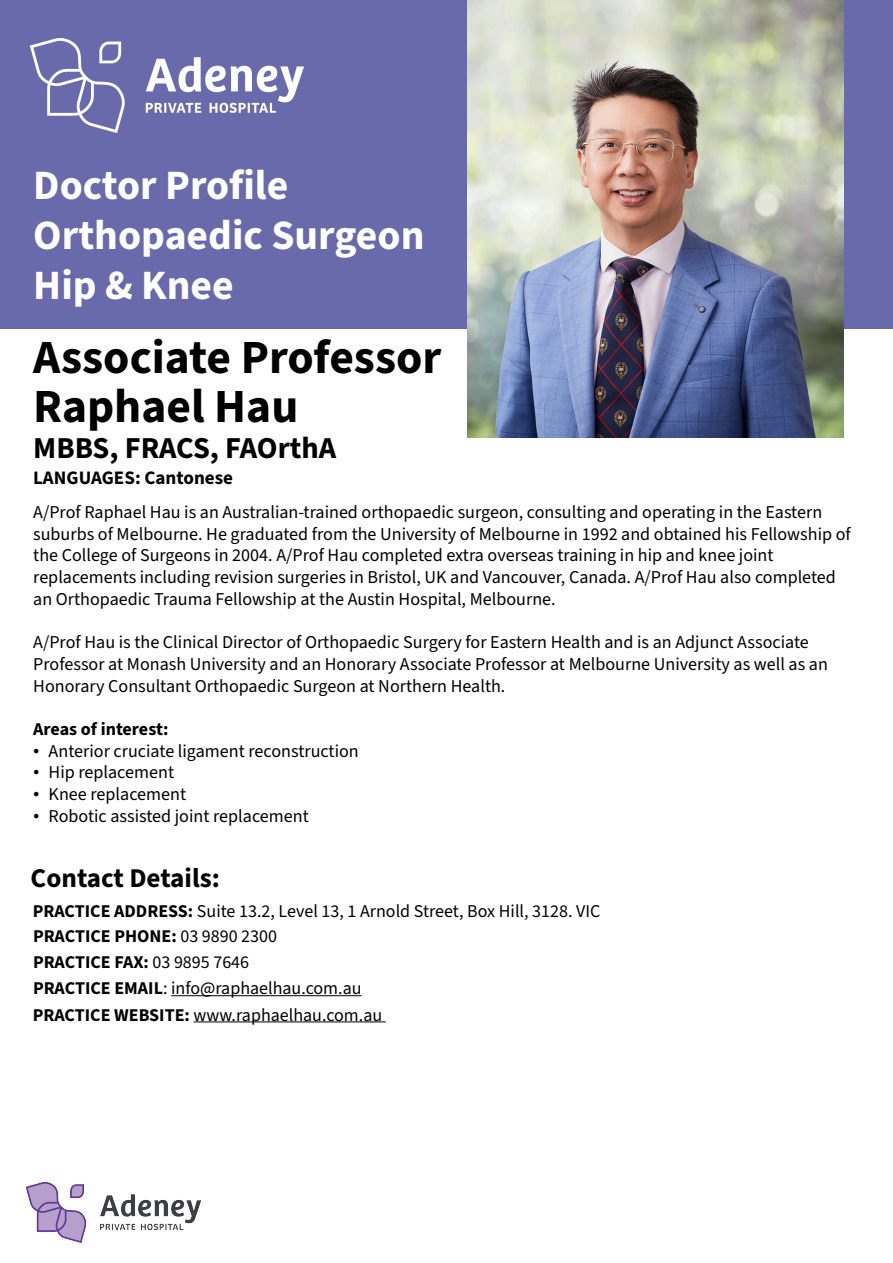
<style>
.page{position:relative;width:893px;height:1263px;background:#fff}
.page>*{position:absolute;margin:0;border:0;box-sizing:border-box;transform-origin:0 0}
.t1{font:700 47.55px/49.5px "Source Sans 3";color:#000}
.t2{font:700 41.7px/49.9px "Source Sans 3";color:#fff}
.t3{font:700 30.45px "Source Sans 3";color:#000}
.t4{font:700 27.15px "Source Sans 3";color:#000}
.t5{font:700 19.05px "Source Sans 3";color:#000}
.t6{font:18.15px/21.8px "Source Sans 3";color:#000}
.t7{font:700 18.15px "Source Sans 3";letter-spacing:-.005em;color:#000}
.t8{font:18px/26px "Source Sans 3";color:#000}
.s1{font-family:"Times New Roman"}
.s2{font-weight:700}
</style>
<div class="page">
<div style="left:0;top:0;width:893px;height:329px;background:#696aab"></div>
<img style="left:467px;top:0;width:376px;height:438px">
<img style="left:25px;top:1182px;width:177px;height:61px">
<img style="left:30px;top:38px;width:274px;height:95px">
<hr style="left:171px;top:995px;width:191px;height:1px;background:#000">
<hr style="left:194px;top:1021px;width:192px;height:1px;background:#000">
<h2 class="t2" style="left:33px;top:160px;width:393px">Doctor Profile<br>Orthopaedic Surgeon<br>Hip &amp; Knee</h2>
<h1 class="t1" style="left:33px;top:332px;width:410px">Associate Professor<br>Raphael Hau</h1>
<h3 class="t3" style="left:33px;top:428px;width:305px">MBBS, FRACS, FAOrthA</h3>
<p class="t5" style="left:33px;top:465px;width:201px">LANGUAGES: Cantonese</p>
<p class="t6" style="left:33px;top:501px;width:819px">A/Prof Raphael Hau is an Australian-trained orthopaedic surgeon, consulting and operating in the Eastern suburbs of Melbourne. He graduated from the University of Melbourne in 1992 and obtained his Fellowship of the College of Surgeons in 2004. A/Prof Hau completed extra overseas training in hip and knee joint replacements including revision surgeries in Bristol, UK and Vancouver, Canada. A/Prof Hau also completed an Orthopaedic Trauma Fellowship at the Austin Hospital, Melbourne.</p>
<p class="t6" style="left:33px;top:631px;width:796px">A/Prof Hau is the Clinical Director of Orthopaedic Surgery for Eastern Health and is an Adjunct Associate<br>Professor at Monash University and an Honorary Associate Professor at Melbourne University as well as an<br>Honorary Consultant Orthopaedic Surgeon at Northern Health.</p>
<p class="t7" style="left:33px;top:717px;width:137px">Areas of interest:</p>
<p class="t6" style="left:33px;top:740px;width:327px"><span class="s1">•</span> Anterior cruciate ligament reconstruction</p>
<p class="t6" style="left:33px;top:761px;width:142px"><span class="s1">•</span> Hip replacement</p>
<p class="t6" style="left:33px;top:783px;width:154px"><span class="s1">•</span> Knee replacement</p>
<p class="t6" style="left:33px;top:805px;width:277px"><span class="s1">•</span> Robotic assisted joint replacement</p>
<h3 class="t4" style="left:31px;top:860px;width:191px">Contact Details:</h3>
<p class="t8" style="left:33px;top:898px;width:569px"><span class="s2">PRACTICE ADDRESS:</span> Suite 13.2, Level 13, 1 Arnold Street, Box Hill, 3128. VIC <span class="s2">PRACTICE PHONE:</span> 03 9890 2300<br><span class="s2">PRACTICE FAX:</span> 03 9895 7646<br><span class="s2">PRACTICE EMAIL</span>: info@raphaelhau.com.au<br><span class="s2">PRACTICE WEBSITE:</span> www.raphaelhau.com.au</p>
</div>
